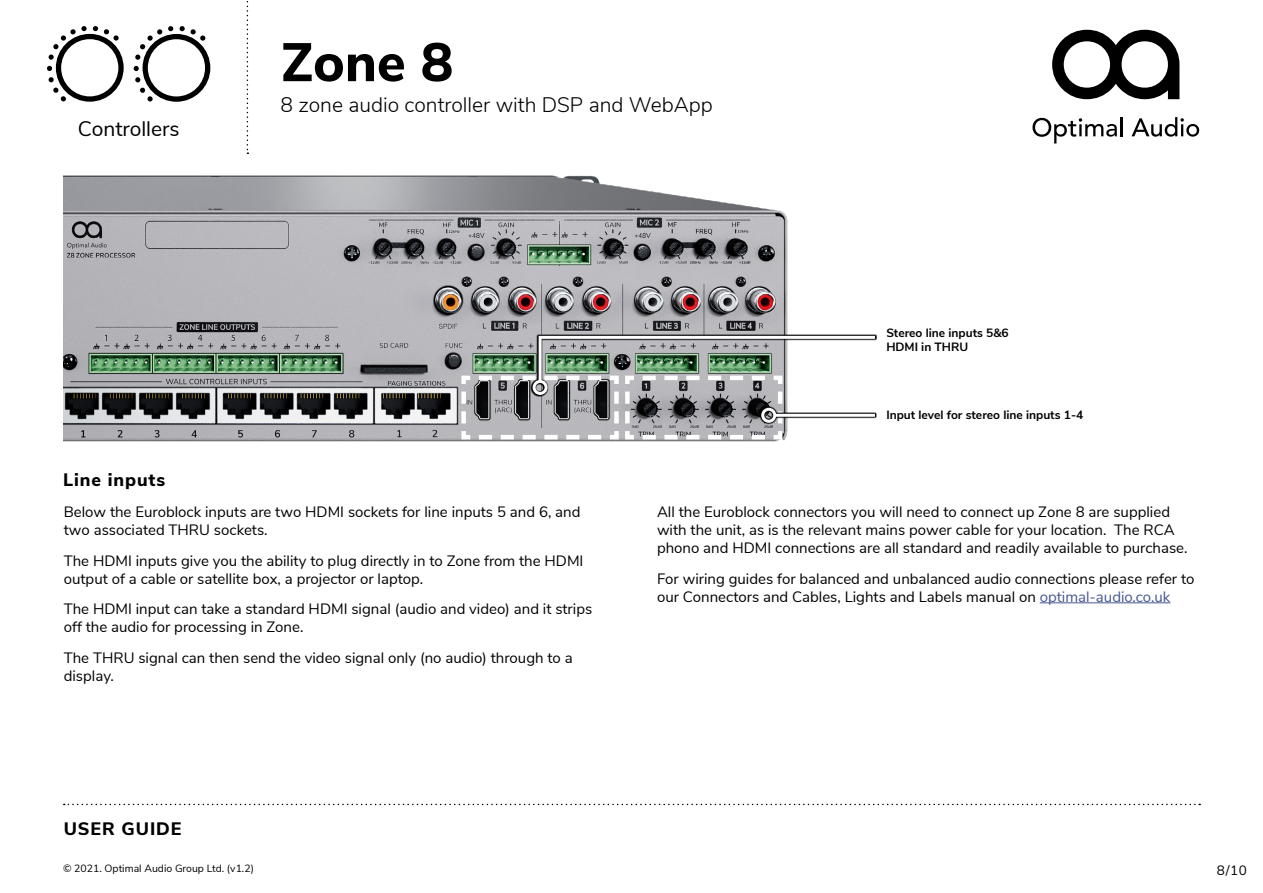
<style>
.page{position:relative;width:1263px;height:893px;background:#fff}
.page>*{position:absolute;margin:0;border:0;box-sizing:border-box;transform-origin:0 0}
.t1{font:800 54px "Nunito Sans";color:#000}
.t2{font:300 21px "Nunito Sans";color:#000}
.t3{font:21px "Nunito Sans";color:#000}
.t4{font:800 18px "Nunito Sans";letter-spacing:.05em;color:#000}
.t5{font:15px/18px "Nunito Sans";color:#000}
.t6{font:13.5px "Nunito Sans";color:#000}
.t7{font:700 12px/14.4px "Nunito Sans";color:#000}
.t8{font:10.5px "Nunito Sans";color:#000}
.s1{color:#465792}
</style>
<div class="page">
<hr style="left:1040px;top:602px;width:130px;height:1px;background:#465792">
<img style="left:64px;top:56px;width:724px;height:386px">
<svg style="left:459px;top:334px;width:418px;height:108px"></svg>
<div style="left:533px;top:380px;width:15px;height:15px;border:3px solid #fff;border-radius:50%"></div>
<svg style="left:759px;top:406px;width:118px;height:18px"></svg>
<hr style="left:775px;top:414px;width:100px;height:3px;background:#fff">
<div style="left:761px;top:408px;width:15px;height:15px;border:3px solid #fff;border-radius:50%"></div>
<svg style="left:1032px;top:117px;width:90px;height:26px"></svg>
<svg style="left:1131px;top:117px;width:68px;height:20px"></svg>
<svg style="left:1052px;top:30px;width:127px;height:69px"></svg>
<svg style="left:47px;top:26px;width:77px;height:76px"></svg>
<svg style="left:134px;top:26px;width:76px;height:76px"></svg>
<svg style="left:247px;top:1px;width:1px;height:153px"></svg>
<svg style="left:64px;top:804px;width:1136px;height:1px"></svg>
<h2 class="t3" style="left:78px;top:114px;width:103px">Controllers</h2>
<h1 class="t1" style="left:281px;top:23px;width:174px">Zone 8</h1>
<h2 class="t2" style="left:281px;top:89px;width:434px">8 zone audio controller with DSP and WebApp</h2>
<p class="t4" style="left:63px;top:466px;width:104px">Line inputs</p>
<p class="t5" style="left:64px;top:502px;width:518px">Below the Euroblock inputs are two HDMI sockets for line inputs 5 and 6, and two associated THRU sockets.</p>
<p class="t5" style="left:64px;top:551px;width:521px">The HDMI inputs give you the ability to plug directly in to Zone from the HDMI output of a cable or satellite box, a projector or laptop.</p>
<p class="t5" style="left:64px;top:599px;width:530px">The HDMI input can take a standard HDMI signal (audio and video) and it strips off the audio for processing in Zone.</p>
<p class="t5" style="left:64px;top:648px;width:510px">The THRU signal can then send the video signal only (no audio) through to a display.</p>
<p class="t4" style="left:64px;top:815px;width:119px">USER GUIDE</p>
<p class="t8" style="left:63px;top:860px;width:192px">© 2021. Optimal Audio Group Ltd. (v1.2)</p>
<p class="t7" style="left:886px;top:324px;width:124px">Stereo line inputs 5&amp;6<br>HDMI in THRU</p>
<p class="t7" style="left:886px;top:407px;width:199px">Input level for stereo line inputs 1-4</p>
<p class="t5" style="left:657px;top:502px;width:532px">All the Euroblock connectors you will need to connect up Zone 8 are supplied with the unit, as is the relevant mains power cable for your location. The RCA phono and HDMI connections are all standard and readily available to purchase.</p>
<p class="t5" style="left:657px;top:569px;width:539px">For wiring guides for balanced and unbalanced audio connections please refer to our Connectors and Cables, Lights and Labels manual on <span class="s1">optimal-audio.co.uk</span></p>
<p class="t6" style="left:1217px;top:860px;width:32px">8/10</p>
</div>
